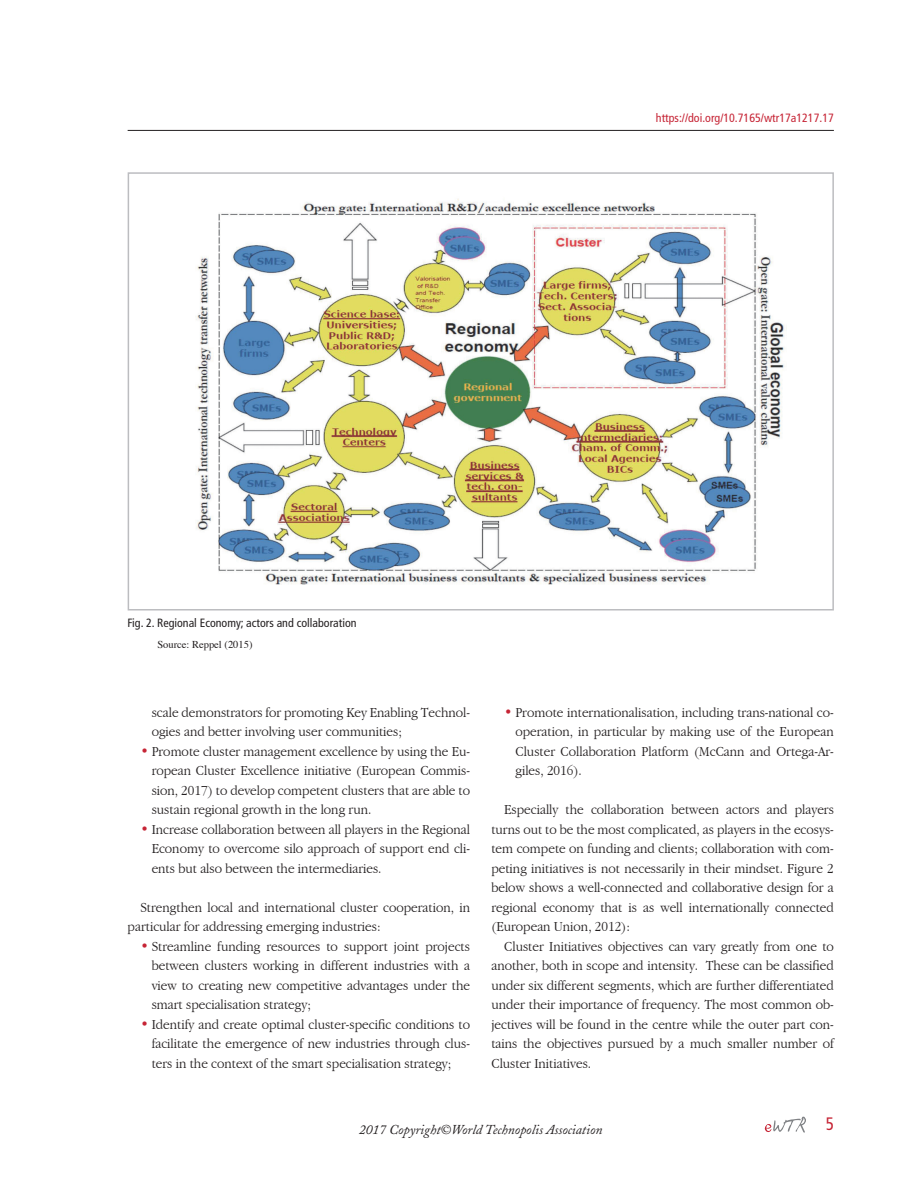
<style>
.page{position:relative;width:919px;height:1187px;background:#fff}
.page>*{position:absolute;margin:0;border:0;box-sizing:border-box;transform-origin:0 0}
.t1{font:condensed 18px "Frutiger";color:#c62435;scale:.95 1}
.내용글{font:300 condensed 14.25px/19.5px "Garamond";color:#231f20;text-align:justify;scale:1.15 1}
.t2{font:italic 13.5px "Adobe Caslon";color:#231f20}
.Table{font:condensed 12px "Frutiger";color:#231f20}
.t3{font:condensed 12px "Frutiger";color:#c62435}
.Source{font:10.5px "Times";color:#231f20}
.s1{color:#c62435}
</style>
<div class="page">
<svg style="left:764px;top:1116px;width:42px;height:16px"></svg>
<hr style="left:128px;top:130px;width:705px;height:1px;background:#231f20">
<img style="left:195px;top:199px;width:592px;height:385px">
<div style="left:128px;top:172px;width:705px;height:438px;border:2px solid #bcbdc0"></div>
<p class="t3" style="left:655px;top:111px;width:179px">https://doi.org/10.7165/wtr17a1217.17</p>
<p class="Table" style="left:128px;top:616px;width:230px">Fig. 2. Regional Economy; actors and collaboration</p>
<p class="Source" style="left:157px;top:634px;width:97px">Source: Reppel (2015)</p>
<p class="내용글" style="left:152px;top:702px;width:278px">scale demonstrators for promoting Key Enabling Technol&shy;ogies and better involving user communities;</p>
<p class="내용글" style="left:152px;top:741px;width:278px;text-indent:-11px"><span class="s1">•</span> Promote cluster management excellence by using the Eu&shy;ropean Cluster Excellence initiative (European Commis&shy;sion, 2017) to develop competent clusters that are able to sustain regional growth in the long run.</p>
<p class="내용글" style="left:152px;top:819px;width:278px;text-indent:-11px"><span class="s1">•</span> Increase collaboration between all players in the Regional Economy to overcome silo approach of support end cli&shy;ents but also between the intermediaries.</p>
<p class="내용글" style="left:128px;top:897px;width:299px;text-indent:13px">Strengthen local and international cluster cooperation, in particular for addressing emerging industries:</p>
<p class="내용글" style="left:152px;top:936px;width:278px;text-indent:-11px"><span class="s1">•</span> Streamline funding resources to support joint projects between clusters working in different industries with a view to creating new competitive advantages under the smart specialisation strategy;</p>
<p class="내용글" style="left:152px;top:1014px;width:278px;text-indent:-11px"><span class="s1">•</span> Identify and create optimal cluster-specific conditions to facilitate the emergence of new industries through clus&shy;ters in the context of the smart specialisation strategy;</p>
<p class="내용글" style="left:515px;top:702px;width:278px;text-indent:-11px"><span class="s1">•</span> Promote internationalisation, including trans-national co&shy;operation, in particular by making use of the European Cluster Collaboration Platform (McCann and Ortega-Ar&shy;giles, 2016).</p>
<p class="내용글" style="left:491px;top:800px;width:299px;text-indent:13px">Especially the collaboration between actors and players turns out to be the most complicated, as players in the ecosys&shy;tem compete on funding and clients; collaboration with com&shy;peting initiatives is not necessarily in their mindset. Figure 2 below shows a well-connected and collaborative design for a regional economy that is as well internationally connected (European Union, 2012):</p>
<p class="내용글" style="left:491px;top:936px;width:299px;text-indent:13px">Cluster Initiatives objectives can vary greatly from one to another, both in scope and intensity. These can be classified under six different segments, which are further differentiated under their importance of frequency. The most common ob&shy;jectives will be found in the centre while the outer part con&shy;tains the objectives pursued by a much smaller number of Cluster Initiatives.</p>
<p class="t2" style="left:359px;top:1121px;width:245px">2017 Copyright©World Technopolis Association</p>
<p class="t1" style="left:825px;top:1113px;width:10px">5</p>
</div>
